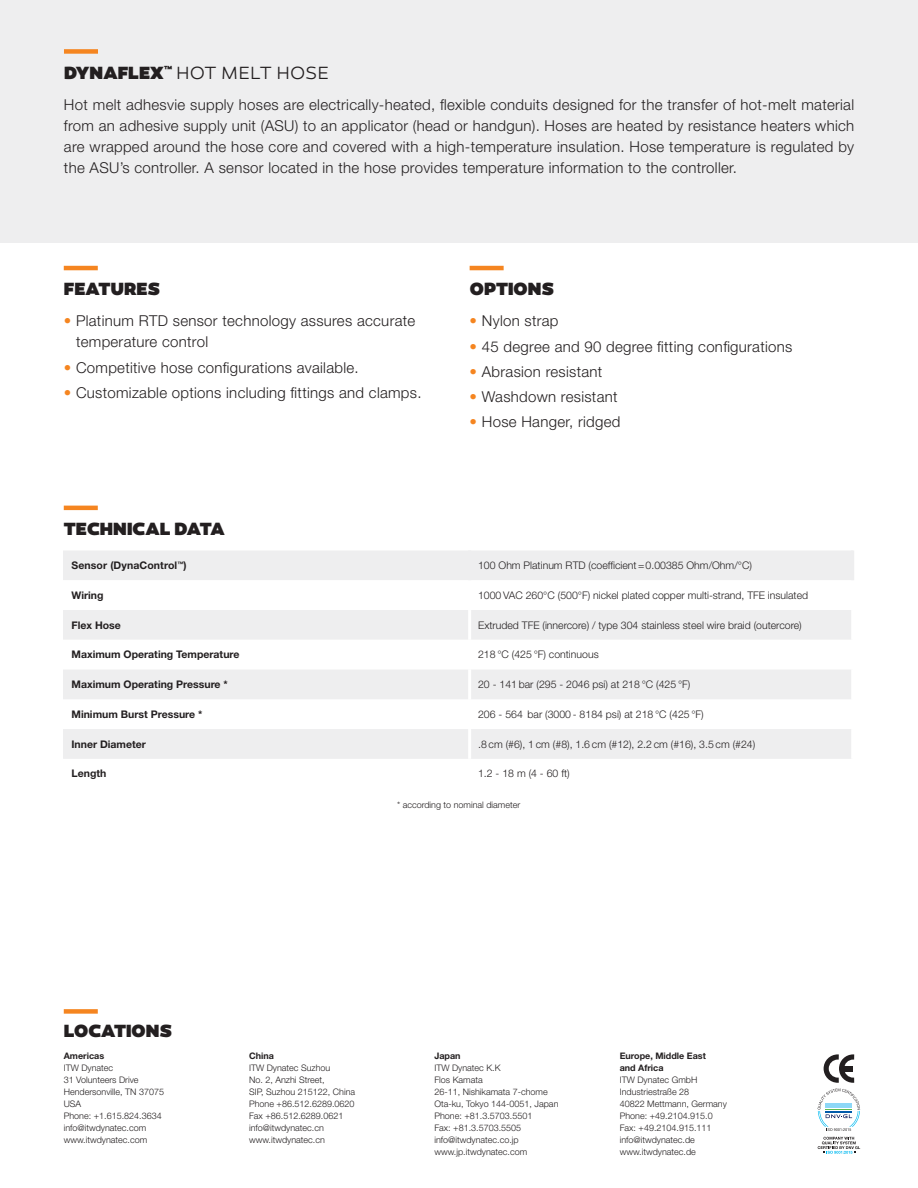
<style>
.page{position:relative;width:918px;height:1188px;background:#fff}
.page>*{position:absolute;margin:0;border:0;box-sizing:border-box;transform-origin:0 0}
.t1{font:900 18px "Canaro";letter-spacing:.01em;color:#231f20}
.t2{font:300 18px "Canaro";letter-spacing:.005em;color:#231f20}
.t3{font:300 15px/21px "Helvetica Neue LT Std";letter-spacing:.02em;color:#231f20;text-align:justify}
.t4{font:300 10.5px "Helvetica Neue LT Std";color:#231f20}
.t5{font:700 10.5px "Helvetica Neue LT Std";color:#231f20}
.t6{font:300 9px "Helvetica Neue LT Std";color:#231f20}
.t7{font:700 9px/12px "Helvetica Neue LT Std";color:#231f20}
.s1{font-weight:900}
.s2{color:#f58520}
</style>
<div class="page">
<div style="left:0;top:0;width:918px;height:242px;background:#eeeeef"></div>
<div style="left:64px;top:49px;width:34px;height:5px;background:#f58520"></div>
<hr style="left:64px;top:266px;width:34px;height:4px;background:#f58520">
<hr style="left:470px;top:266px;width:34px;height:4px;background:#f58520">
<hr style="left:64px;top:506px;width:34px;height:4px;background:#f58520">
<div style="left:64px;top:1009px;width:34px;height:5px;background:#f58520"></div>
<svg style="left:824px;top:1054px;width:30px;height:29px"></svg>
<div style="left:841px;top:1066px;width:12px;height:5px;background:#231f20"></div>
<div style="left:63px;top:551px;width:788px;height:29px;background:#eeeeef"></div>
<div style="left:63px;top:610px;width:788px;height:30px;background:#eeeeef"></div>
<svg style="left:63px;top:670px;width:788px;height:89px;fill:#eeeeef"></svg>
<hr style="left:468px;top:610px;width:3px;height:30px;background:#fff">
<hr style="left:468px;top:670px;width:3px;height:29px;background:#fff">
<hr style="left:468px;top:699px;width:3px;height:30px;background:#fff">
<hr style="left:468px;top:729px;width:3px;height:30px;background:#fff">
<hr style="left:468px;top:550px;width:3px;height:30px;background:#eeeeef">
<hr style="left:851px;top:550px;width:3px;height:30px;background:#eeeeef">
<svg style="left:818px;top:1089px;width:42px;height:65px"></svg>
<p class="t2" style="left:64px;top:62px;width:267px"><span class="s1">DYNAFLEX</span><sup>™</sup> HOT MELT HOSE</p>
<p class="t3" style="left:64px;top:94px;width:792px">Hot melt adhesvie supply hoses are electrically-heated, flexible conduits designed for the transfer of hot-melt material from an adhesive supply unit (ASU) to an applicator (head or handgun). Hoses are heated by resistance heaters which are wrapped around the hose core and covered with a high-temperature insulation. Hose temperature is regulated by the ASU’s controller. A sensor located in the hose provides temperature information to the controller.</p>
<p class="t1" style="left:64px;top:277px;width:98px">FEATURES</p>
<p class="t1" style="left:470px;top:277px;width:86px">OPTIONS</p>
<p class="t3" style="left:76px;top:310px;width:341px;text-indent:-12px"><span class="s2">•</span> Platinum RTD sensor technology assures accurate temperature control</p>
<p class="t3" style="left:64px;top:357px;width:296px"><span class="s2">•</span> Competitive hose configurations available.</p>
<p class="t3" style="left:64px;top:382px;width:359px"><span class="s2">•</span> Customizable options including fittings and clamps.</p>
<p class="t1" style="left:64px;top:517px;width:162px">TECHNICAL DATA</p>
<p class="t3" style="left:470px;top:310px;width:90px"><span class="s2">•</span> Nylon strap</p>
<p class="t3" style="left:470px;top:336px;width:324px"><span class="s2">•</span> 45 degree and 90 degree fitting configurations</p>
<p class="t3" style="left:470px;top:361px;width:134px"><span class="s2">•</span> Abrasion resistant</p>
<p class="t3" style="left:470px;top:386px;width:149px"><span class="s2">•</span> Washdown resistant</p>
<p class="t3" style="left:470px;top:411px;width:152px"><span class="s2">•</span> Hose Hanger, ridged</p>
<p class="t5" style="left:72px;top:559px;width:117px">Sensor (DynaControl<sup>™</sup>)</p>
<p class="t4" style="left:478px;top:559px;width:275px">100 Ohm Platinum RTD (coefficient=0.00385 Ohm/Ohm/°C)</p>
<p class="t5" style="left:72px;top:589px;width:34px">Wiring</p>
<p class="t4" style="left:478px;top:589px;width:332px">1000 VAC 260°C (500°F) nickel plated copper multi-strand, TFE insulated</p>
<p class="t5" style="left:72px;top:618px;width:51px">Flex Hose</p>
<p class="t4" style="left:478px;top:618px;width:325px">Extruded TFE (innercore) / type 304 stainless steel wire braid (outercore)</p>
<p class="t5" style="left:72px;top:648px;width:169px">Maximum Operating Temperature</p>
<p class="t4" style="left:478px;top:648px;width:122px">218 °C (425 °F) continuous</p>
<p class="t5" style="left:72px;top:678px;width:158px">Maximum Operating Pressure *</p>
<p class="t4" style="left:478px;top:678px;width:214px">20 - 141 bar (295 - 2046 psi) at 218 °C (425 °F)</p>
<p class="t5" style="left:72px;top:708px;width:132px">Minimum Burst Pressure *</p>
<p class="t4" style="left:478px;top:708px;width:227px">206 - 564 bar (3000 - 8184 psi) at 218 °C (425 °F)</p>
<p class="t5" style="left:72px;top:737px;width:76px">Inner Diameter</p>
<p class="t4" style="left:478px;top:738px;width:279px">.8 cm (#6), 1 cm (#8), 1.6 cm (#12), 2.2 cm (#16), 3.5 cm (#24)</p>
<p class="t5" style="left:72px;top:767px;width:36px">Length</p>
<p class="t4" style="left:478px;top:767px;width:93px">1.2 - 18 m (4 - 60 ft)</p>
<p class="t6" style="left:397px;top:799px;width:125px">* according to nominal diameter</p>
<p class="t1" style="left:64px;top:1019px;width:110px">LOCATIONS</p>
<p class="t7" style="left:64px;top:1050px;width:42px">Americas</p>
<p class="t6" style="left:64px;top:1062px;width:51px">ITW Dynatec</p>
<p class="t6" style="left:64px;top:1074px;width:76px">31 Volunteers Drive</p>
<p class="t6" style="left:64px;top:1086px;width:102px">Hendersonville, TN 37075</p>
<p class="t6" style="left:64px;top:1098px;width:19px">USA</p>
<p class="t6" style="left:64px;top:1110px;width:99px">Phone: +1.615.824.3634</p>
<p class="t6" style="left:64px;top:1122px;width:84px">info@itwdynatec.com</p>
<p class="t6" style="left:64px;top:1134px;width:85px">www.itwdynatec.com</p>
<p class="t7" style="left:249px;top:1050px;width:26px">China</p>
<p class="t6" style="left:249px;top:1062px;width:83px">ITW Dynatec Suzhou</p>
<p class="t6" style="left:249px;top:1074px;width:77px">No. 2, Anzhi Street,</p>
<p class="t6" style="left:249px;top:1086px;width:108px">SIP, Suzhou 215122, China</p>
<p class="t6" style="left:249px;top:1098px;width:107px">Phone +86.512.6289.0620</p>
<p class="t6" style="left:249px;top:1110px;width:96px">Fax +86.512.6289.0621</p>
<p class="t6" style="left:249px;top:1122px;width:76px">info@itwdynatec.cn</p>
<p class="t6" style="left:249px;top:1134px;width:77px">www.itwdynatec.cn</p>
<p class="t7" style="left:434px;top:1050px;width:28px">Japan</p>
<p class="t6" style="left:434px;top:1062px;width:68px">ITW Dynatec K.K</p>
<p class="t6" style="left:434px;top:1074px;width:50px">Flos Kamata</p>
<p class="t6" style="left:434px;top:1086px;width:115px">26-11, Nishikamata 7-chome</p>
<p class="t6" style="left:434px;top:1098px;width:126px">Ota-ku, Tokyo 144-0051, Japan</p>
<p class="t6" style="left:434px;top:1110px;width:99px">Phone: +81.3.5703.5501</p>
<p class="t6" style="left:434px;top:1122px;width:88px">Fax: +81.3.5703.5505</p>
<p class="t6" style="left:434px;top:1134px;width:86px">info@itwdynatec.co.jp</p>
<p class="t6" style="left:434px;top:1146px;width:94px">www.jp.itwdynatec.com</p>
<p class="t7" style="left:620px;top:1050px;width:88px">Europe, Middle East and Africa</p>
<p class="t6" style="left:620px;top:1074px;width:79px">ITW Dynatec GmbH</p>
<p class="t6" style="left:620px;top:1086px;width:71px">Industriestraße 28</p>
<p class="t6" style="left:620px;top:1098px;width:109px">40822 Mettmann, Germany</p>
<p class="t6" style="left:620px;top:1110px;width:94px">Phone: +49.2104.915.0</p>
<p class="t6" style="left:620px;top:1122px;width:93px">Fax: +49.2104.915.111</p>
<p class="t6" style="left:620px;top:1134px;width:77px">info@itwdynatec.de</p>
<p class="t6" style="left:620px;top:1146px;width:78px">www.itwdynatec.de</p>
</div>
